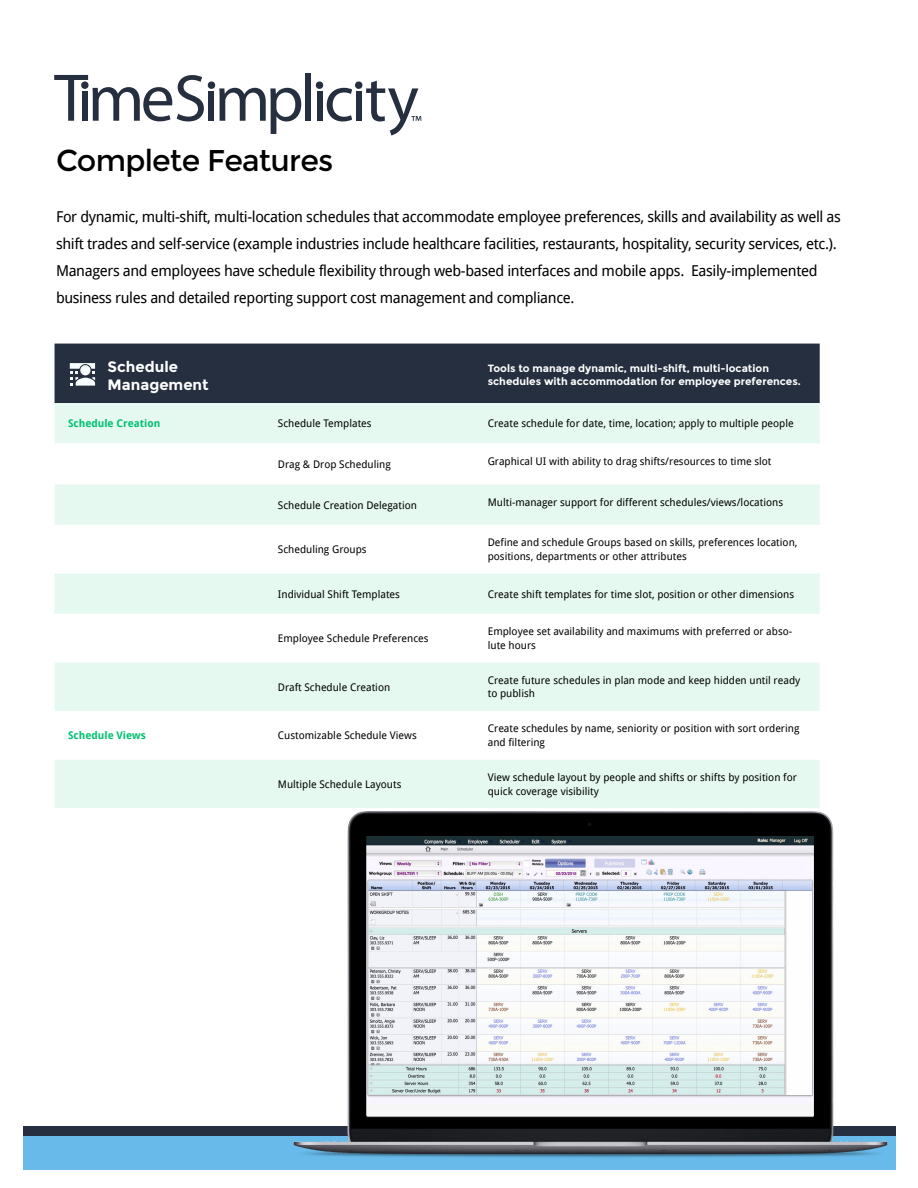
<style>
.page{position:relative;width:918px;height:1188px;background:#fff}
.page>*{position:absolute;margin:0;border:0;box-sizing:border-box;transform-origin:0 0}
.t1{font:30px "Montserrat";letter-spacing:-.025em;color:#000}
.t2{font:15px/27px "Droid Sans";letter-spacing:-.025em;color:#000}
.t3{font:700 15px/18px "Montserrat";color:#fff}
.t4{font:10.5px/13.5px "Droid Sans";color:#000}
.t5{font:700 10.5px/13.5px "Montserrat";color:#fff}
.t6{font:700 10.5px "Droid Sans";color:#00c070}
</style>
<div class="page">
<div style="left:55px;top:344px;width:765px;height:59px;background:#262f3f"></div>
<div style="left:55px;top:403px;width:765px;height:405px;background:#e6f9f1"></div>
<svg style="left:55px;top:444px;width:765px;height:315px"></svg>
<div style="left:23px;top:1126px;width:872px;height:33px;background:#262f3f"></div>
<div style="left:23px;top:1136px;width:872px;height:33px;background:#67baea"></div>
<svg style="left:327px;top:88px;width:25px;height:33px"></svg>
<div style="left:305px;top:73px;width:6px;height:48px;background:#262f3f"></div>
<svg style="left:219px;top:88px;width:82px;height:46px"></svg>
<svg style="left:366px;top:81px;width:55px;height:54px"></svg>
<div style="left:355px;top:81px;width:7px;height:8px;background:#262f3f;border-radius:50%"></div>
<div style="left:356px;top:91px;width:6px;height:30px;background:#262f3f"></div>
<div style="left:316px;top:81px;width:7px;height:8px;background:#262f3f;border-radius:50%"></div>
<div style="left:317px;top:91px;width:6px;height:30px;background:#262f3f"></div>
<div style="left:208px;top:81px;width:7px;height:8px;background:#262f3f;border-radius:50%"></div>
<div style="left:209px;top:91px;width:5px;height:30px;background:#262f3f"></div>
<svg style="left:54px;top:75px;width:150px;height:46px"></svg>
<img style="left:293px;top:811px;width:595px;height:346px">
<svg style="left:70px;top:363px;width:25px;height:23px"></svg>
<h1 class="t1" style="left:56px;top:143px;width:279px">Complete Features</h1>
<p class="t2" style="left:56px;top:204px;width:786px">For dynamic, multi-shift, multi-location schedules that accommodate employee preferences, skills and availability as well as shift trades and self-service (example industries include healthcare facilities, restaurants, hospitality, security services, etc.).<br>Managers and employees have schedule flexibility through web-based interfaces and mobile apps. Easily-implemented business rules and detailed reporting support cost management and compliance.</p>
<h2 class="t3" style="left:108px;top:357px;width:103px">Schedule<br>Management</h2>
<p class="t5" style="left:488px;top:361px;width:315px">Tools to manage dynamic, multi-shift, multi-location schedules with accommodation for employee preferences.</p>
<p class="t6" style="left:68px;top:418px;width:94px">Schedule Creation</p>
<p class="t4" style="left:278px;top:417px;width:95px">Schedule Templates</p>
<p class="t4" style="left:488px;top:417px;width:308px">Create schedule for date, time, location; apply to multiple people</p>
<p class="t4" style="left:278px;top:458px;width:114px">Drag &amp; Drop Scheduling</p>
<p class="t4" style="left:488px;top:455px;width:285px">Graphical UI with ability to drag shifts/resources to time slot</p>
<p class="t4" style="left:278px;top:498px;width:141px">Schedule Creation Delegation</p>
<p class="t4" style="left:488px;top:495px;width:297px">Multi-manager support for different schedules/views/locations</p>
<p class="t4" style="left:278px;top:543px;width:90px">Scheduling Groups</p>
<p class="t4" style="left:488px;top:536px;width:311px">Define and schedule Groups based on skills, preferences location, positions, departments or other attributes</p>
<p class="t4" style="left:278px;top:587px;width:124px">Individual Shift Templates</p>
<p class="t4" style="left:488px;top:587px;width:308px">Create shift templates for time slot, position or other dimensions</p>
<p class="t4" style="left:278px;top:632px;width:152px">Employee Schedule Preferences</p>
<p class="t4" style="left:488px;top:625px;width:306px">Employee set availability and maximums with preferred or abso&shy;lute hours</p>
<p class="t4" style="left:278px;top:680px;width:114px">Draft Schedule Creation</p>
<p class="t4" style="left:488px;top:674px;width:314px">Create future schedules in plan mode and keep hidden until ready to publish</p>
<p class="t6" style="left:68px;top:729px;width:79px">Schedule Views</p>
<p class="t4" style="left:278px;top:729px;width:140px">Customizable Schedule Views</p>
<p class="t4" style="left:488px;top:722px;width:313px">Create schedules by name, seniority or position with sort ordering and filtering</p>
<p class="t4" style="left:278px;top:777px;width:125px">Multiple Schedule Layouts</p>
<p class="t4" style="left:488px;top:771px;width:311px">View schedule layout by people and shifts or shifts by position for quick coverage visibility</p>
</div>
